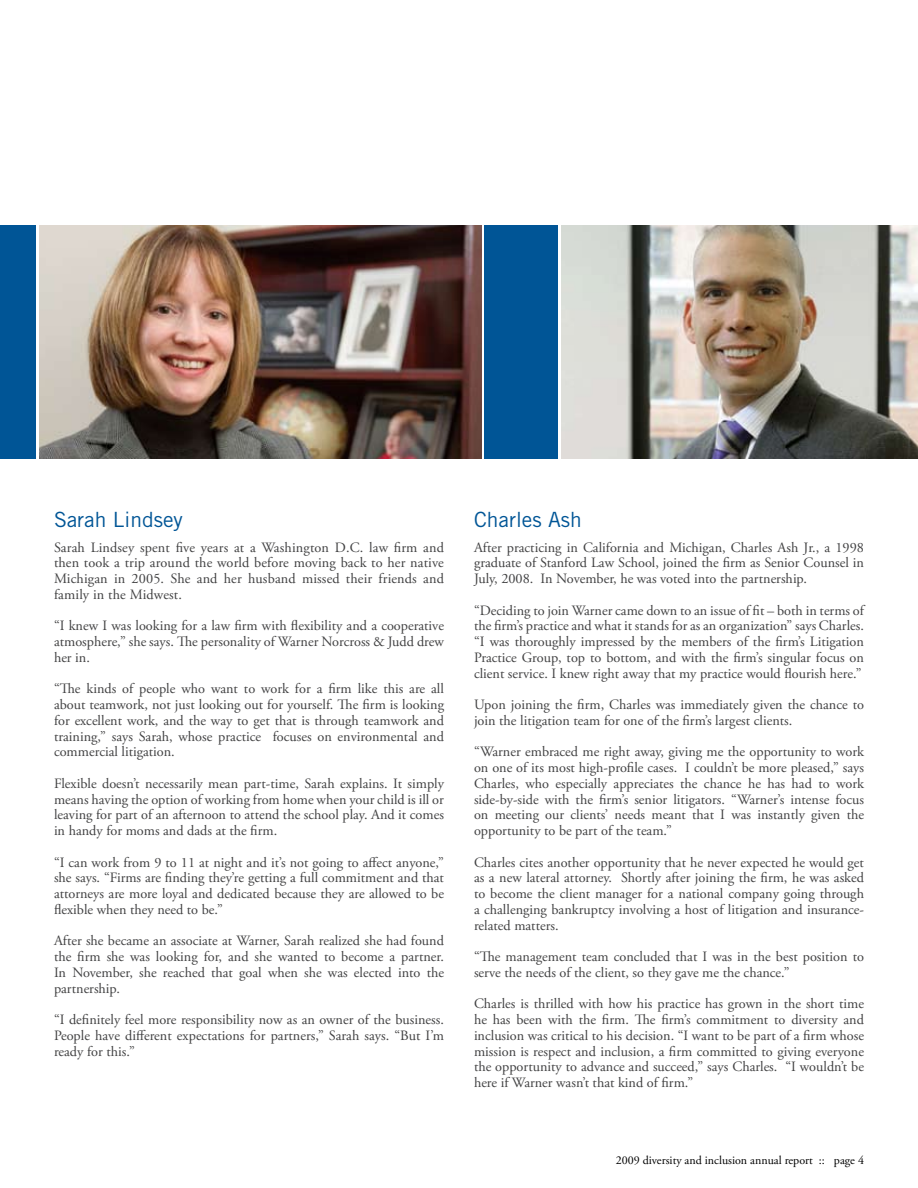
<style>
.page{position:relative;width:918px;height:1188px;background:#fff}
.page>*{position:absolute;margin:0;border:0;box-sizing:border-box;transform-origin:0 0}
.t1{font:21px "Trade Gothic";color:#005596}
.t2{font:14.25px/15.8px "Adobe Garamond Pro";color:#414142;text-align:justify}
.t3{font:12px "Adobe Garamond Pro";color:#000}
</style>
<div class="page">
<div style="left:0;top:225px;width:36px;height:234px;background:#005596"></div>
<div style="left:484px;top:225px;width:74px;height:234px;background:#005596"></div>
<img style="left:39px;top:225px;width:443px;height:234px">
<img style="left:561px;top:225px;width:357px;height:234px">
<h1 class="t1" style="left:54px;top:507px;width:130px">Sarah Lindsey</h1>
<p class="t2" style="left:54px;top:540px;width:392px">Sarah Lindsey spent five years at a Washington D.C. law firm and then took a trip around the world before moving back to her native Michigan in 2005. She and her husband missed their friends and family in the Midwest.</p>
<p class="t2" style="left:54px;top:619px;width:391px">“I knew I was looking for a law firm with flexibility and a cooperative atmosphere,” she says. The personality of Warner Norcross &amp; Judd drew her in.</p>
<p class="t2" style="left:54px;top:682px;width:392px">“The kinds of people who want to work for a firm like this are all about teamwork, not just looking out for yourself. The firm is looking for excellent work, and the way to get that is through teamwork and training,” says Sarah, whose practice focuses on environmental and commercial litigation.</p>
<p class="t2" style="left:54px;top:776px;width:392px">Flexible doesn’t necessarily mean part-time, Sarah explains. It simply means having the option of working from home when your child is ill or leaving for part of an afternoon to attend the school play. And it comes in handy for moms and dads at the firm.</p>
<p class="t2" style="left:54px;top:855px;width:392px">“I can work from 9 to 11 at night and it’s not going to affect anyone,” she says. “Firms are finding they’re getting a full commitment and that attorneys are more loyal and dedicated because they are allowed to be flexible when they need to be.”</p>
<p class="t2" style="left:54px;top:933px;width:392px">After she became an associate at Warner, Sarah realized she had found the firm she was looking for, and she wanted to become a partner.<br>In November, she reached that goal when she was elected into the partnership.</p>
<p class="t2" style="left:54px;top:1012px;width:391px">“I definitely feel more responsibility now as an owner of the business.<br>People have different expectations for partners,” Sarah says. “But I’m ready for this.”</p>
<h1 class="t1" style="left:474px;top:507px;width:109px">Charles Ash</h1>
<p class="t2" style="left:474px;top:540px;width:392px">After practicing in California and Michigan, Charles Ash Jr., a 1998 graduate of Stanford Law School, joined the firm as Senior Counsel in July, 2008. In November, he was voted into the partnership.</p>
<p class="t2" style="left:474px;top:603px;width:392px">“Deciding to join Warner came down to an issue of fit – both in terms of the firm’s practice and what it stands for as an organization” says Charles. “I was thoroughly impressed by the members of the firm’s Litigation Practice Group, top to bottom, and with the firm’s singular focus on client service. I knew right away that my practice would flourish here.”</p>
<p class="t2" style="left:474px;top:697px;width:391px">Upon joining the firm, Charles was immediately given the chance to join the litigation team for one of the firm’s largest clients.</p>
<p class="t2" style="left:474px;top:745px;width:392px">“Warner embraced me right away, giving me the opportunity to work on one of its most high-profile cases. I couldn’t be more pleased,” says Charles, who especially appreciates the chance he has had to work side-by-side with the firm’s senior litigators. “Warner’s intense focus on meeting our clients’ needs meant that I was instantly given the opportunity to be part of the team.”</p>
<p class="t2" style="left:474px;top:855px;width:392px">Charles cites another opportunity that he never expected he would get as a new lateral attorney. Shortly after joining the firm, he was asked to become the client manager for a national company going through a challenging bankruptcy involving a host of litigation and insurance&shy;related matters.</p>
<p class="t2" style="left:474px;top:949px;width:392px">“The management team concluded that I was in the best position to serve the needs of the client, so they gave me the chance.”</p>
<p class="t2" style="left:474px;top:996px;width:392px">Charles is thrilled with how his practice has grown in the short time he has been with the firm. The firm’s commitment to diversity and inclusion was critical to his decision. “I want to be part of a firm whose mission is respect and inclusion, a firm committed to giving everyone the opportunity to advance and succeed,” says Charles. “I wouldn’t be here if Warner wasn’t that kind of firm.”</p>
<p class="t3" style="left:616px;top:1153px;width:250px">2009 diversity and inclusion annual report :: page 4</p>
</div>
